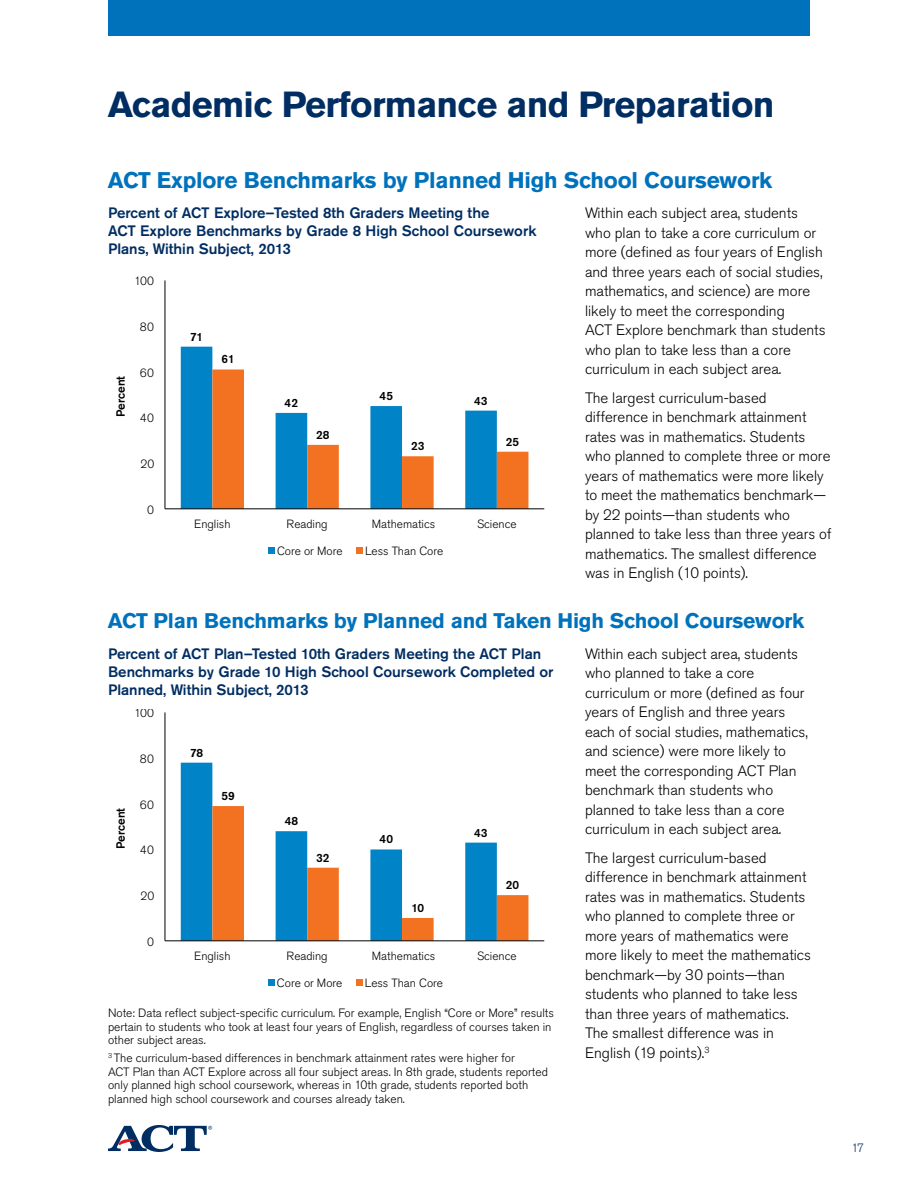
<style>
.page{position:relative;width:918px;height:1188px;background:#fff}
.page>*{position:absolute;margin:0;border:0;box-sizing:border-box;transform-origin:0 0}
.t1{font:700 36px "Akzidenz Grotesk Std";letter-spacing:-.02em;color:#002d62}
.t2{font:700 22.5px "Akzidenz Grotesk Std";letter-spacing:-.01em;color:#0072bc}
.t3{font:700 21px "Akzidenz Grotesk Std";letter-spacing:-.01em;color:#0072bc}
.t4{font:300 15px/19.5px "Akzidenz Grotesk Std";color:#000}
.t5{font:500 15px/18px "Akzidenz Grotesk Std";color:#002d62}
.t6{font:300 12px/13.5px "Akzidenz Grotesk Std";color:#000}
.t7{font:300 12px "Akzidenz Grotesk Std";color:#002d62}
.t8{font:300 11.85px "Akzidenz Grotesk Std";color:#000001}
.t9{font:500 11.85px "Akzidenz Grotesk Std";color:#000001}
</style>
<div class="page">
<svg style="left:108px;top:1125px;width:104px;height:27px"></svg>
<div style="left:108px;top:0;width:702px;height:36px;background:#0072bc"></div>
<svg style="left:181px;top:347px;width:63px;height:162px;background:#2091cc"></svg>
<svg style="left:212px;top:370px;width:316px;height:139px"></svg>
<hr style="left:165px;top:280px;width:1px;height:229px;background:#000001">
<hr style="left:165px;top:509px;width:379px;height:1px;background:#000001">
<div style="left:268px;top:547px;width:6px;height:7px;background:#0083c7"></div>
<div style="left:356px;top:547px;width:6px;height:7px;background:#f37221"></div>
<div style="left:181px;top:763px;width:32px;height:178px;background:#0083c7"></div>
<svg style="left:212px;top:806px;width:316px;height:135px"></svg>
<hr style="left:165px;top:712px;width:1px;height:229px;background:#000001">
<hr style="left:165px;top:941px;width:379px;height:1px;background:#000001">
<div style="left:268px;top:979px;width:6px;height:7px;background:#0083c7"></div>
<div style="left:356px;top:979px;width:6px;height:7px;background:#f37221"></div>
<h1 class="t1" style="left:108px;top:84px;width:668px">Academic Performance and Preparation</h1>
<h2 class="t2" style="left:108px;top:167px;width:666px">ACT Explore Benchmarks by Planned High School Coursework</h2>
<p class="t4" style="left:585px;top:204px;width:242px">Within each subject area, students who plan to take a core curriculum or more (defined as four years of English and three years each of social studies, mathematics, and science) are more likely to meet the corresponding<br>ACT Explore benchmark than students who plan to take less than a core curriculum in each subject area.</p>
<p class="t4" style="left:585px;top:388px;width:248px">The largest curriculum-based difference in benchmark attainment rates was in mathematics. Students who planned to complete three or more years of mathematics were more likely to meet the mathematics benchmark— by 22 points—than students who planned to take less than three years of mathematics. The smallest difference was in English (10 points).</p>
<p class="t5" style="left:108px;top:204px;width:430px">Percent of ACT Explore–Tested 8th Graders Meeting the<br>ACT Explore Benchmarks by Grade 8 High School Coursework<br>Plans, Within Subject, 2013</p>
<p class="t8" style="left:134px;top:274px;width:21px">100</p>
<p class="t8" style="left:140px;top:320px;width:16px">80</p>
<p class="t9" style="left:190px;top:329px;width:15px">71</p>
<p class="t9" style="left:221px;top:352px;width:15px">61</p>
<p class="t8" style="left:140px;top:366px;width:16px">60</p>
<p class="t9" style="left:113px;top:417px;width:43px;rotate:-90deg">Percent</p>
<p class="t9" style="left:380px;top:389px;width:15px">45</p>
<p class="t9" style="left:474px;top:393px;width:15px">43</p>
<p class="t9" style="left:285px;top:395px;width:15px">42</p>
<p class="t8" style="left:140px;top:411px;width:16px">40</p>
<p class="t9" style="left:316px;top:427px;width:15px">28</p>
<p class="t9" style="left:506px;top:434px;width:15px">25</p>
<p class="t9" style="left:411px;top:439px;width:15px">23</p>
<p class="t8" style="left:141px;top:457px;width:15px">20</p>
<p class="t8" style="left:147px;top:503px;width:8px">0</p>
<p class="t8" style="left:194px;top:517px;width:38px">English</p>
<p class="t8" style="left:287px;top:517px;width:43px">Reading</p>
<p class="t8" style="left:372px;top:517px;width:65px">Mathematics</p>
<p class="t8" style="left:477px;top:517px;width:41px">Science</p>
<p class="t8" style="left:277px;top:545px;width:67px">Core or More</p>
<p class="t8" style="left:365px;top:545px;width:80px">Less Than Core</p>
<h3 class="t3" style="left:108px;top:608px;width:698px">ACT Plan Benchmarks by Planned and Taken High School Coursework</h3>
<p class="t4" style="left:585px;top:644px;width:225px">Within each subject area, students who planned to take a core curriculum or more (defined as four years of English and three years each of social studies, mathematics, and science) were more likely to meet the corresponding ACT Plan benchmark than students who planned to take less than a core curriculum in each subject area.</p>
<p class="t4" style="left:585px;top:848px;width:227px">The largest curriculum-based difference in benchmark attainment rates was in mathematics. Students who planned to complete three or more years of mathematics were more likely to meet the mathematics benchmark—by 30 points—than students who planned to take less than three years of mathematics.<br>The smallest difference was in<br>English (19 points).<sup>3</sup></p>
<p class="t5" style="left:108px;top:644px;width:447px">Percent of ACT Plan–Tested 10th Graders Meeting the ACT Plan<br>Benchmarks by Grade 10 High School Coursework Completed or<br>Planned, Within Subject, 2013</p>
<p class="t8" style="left:134px;top:706px;width:21px">100</p>
<p class="t9" style="left:190px;top:745px;width:15px">78</p>
<p class="t8" style="left:140px;top:752px;width:16px">80</p>
<p class="t9" style="left:222px;top:789px;width:15px">59</p>
<p class="t8" style="left:140px;top:798px;width:16px">60</p>
<p class="t9" style="left:113px;top:849px;width:43px;rotate:-90deg">Percent</p>
<p class="t9" style="left:285px;top:814px;width:15px">48</p>
<p class="t9" style="left:474px;top:825px;width:15px">43</p>
<p class="t9" style="left:380px;top:832px;width:15px">40</p>
<p class="t8" style="left:140px;top:843px;width:16px">40</p>
<p class="t9" style="left:316px;top:850px;width:15px">32</p>
<p class="t9" style="left:506px;top:878px;width:15px">20</p>
<p class="t8" style="left:141px;top:889px;width:15px">20</p>
<p class="t9" style="left:412px;top:901px;width:14px">10</p>
<p class="t8" style="left:147px;top:935px;width:8px">0</p>
<p class="t8" style="left:194px;top:949px;width:38px">English</p>
<p class="t8" style="left:287px;top:949px;width:43px">Reading</p>
<p class="t8" style="left:372px;top:949px;width:65px">Mathematics</p>
<p class="t8" style="left:477px;top:949px;width:41px">Science</p>
<p class="t8" style="left:277px;top:977px;width:67px">Core or More</p>
<p class="t8" style="left:365px;top:977px;width:80px">Less Than Core</p>
<p class="t6" style="left:108px;top:1006px;width:447px">Note: Data reflect subject-specific curriculum. For example, English “Core or More” results pertain to students who took at least four years of English, regardless of courses taken in other subject areas.</p>
<p class="t6" style="left:108px;top:1051px;width:441px"><sup>3</sup> The curriculum-based differences in benchmark attainment rates were higher for<br>ACT Plan than ACT Explore across all four subject areas. In 8th grade, students reported only planned high school coursework, whereas in 10th grade, students reported both planned high school coursework and courses already taken.</p>
<p class="t7" style="left:851px;top:1141px;width:14px">17</p>
</div>
